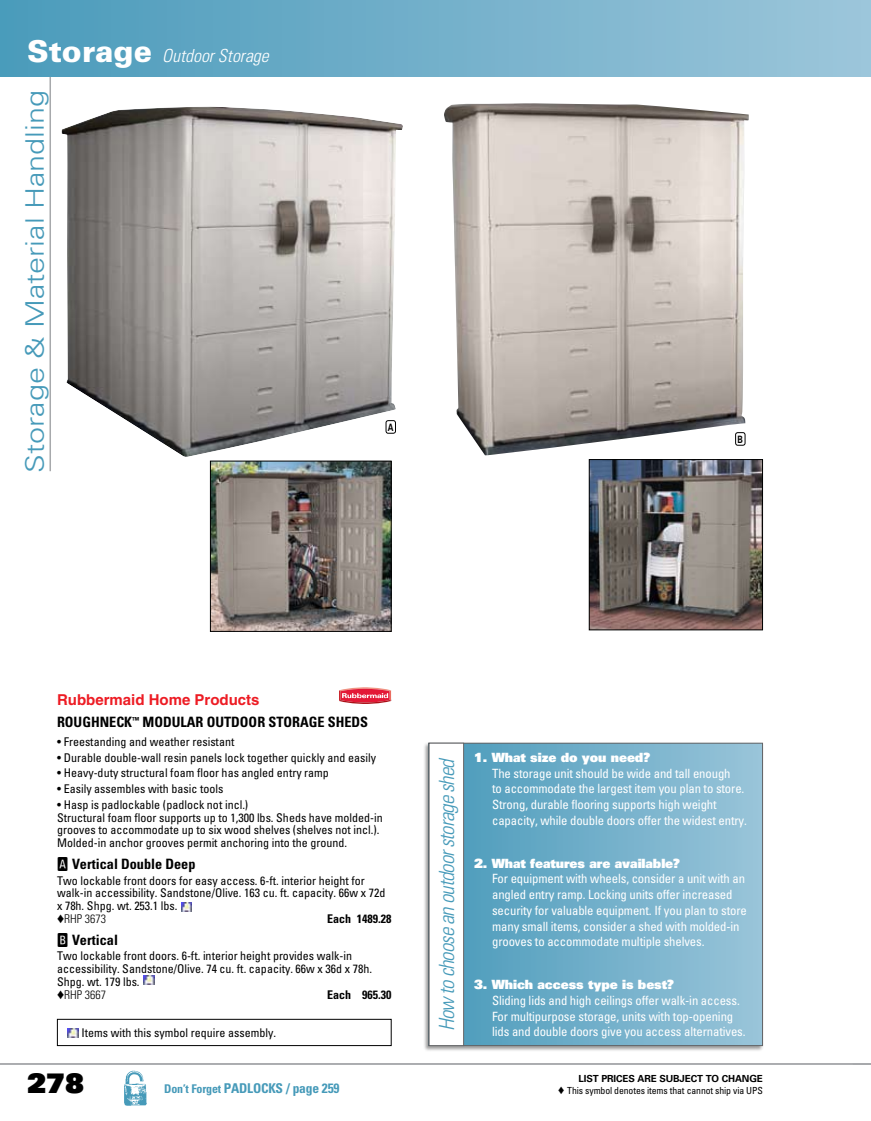
<style>
.page{position:relative;width:871px;height:1121px;background:#fff}
.page>*{position:absolute;margin:0;border:0;box-sizing:border-box;transform-origin:0 0}
.t1{font:27px "Univers LT Std X Black";color:#000}
.t2{font:300 25.5px "Univers LT Std";color:#469ab9;scale:1.2 1}
.t3{font:italic 300 condensed 21px "Univers LT Std";color:#469ab9}
.t4{font:italic 300 condensed 18px "Univers LT Std";color:#fff}
.t5{font:700 15px "Helvetica LT Std";color:#ed1c24}
.t6{font:700 condensed 14.25px "Univers LT Std";color:#000}
.t7{font:700 condensed 13.5px "Univers LT Std";letter-spacing:-.015em;color:#469ab9}
.t8{font:condensed 12.75px/15.8px "Univers LT Std";letter-spacing:-.01em;color:#fff}
.t9{font:condensed 12px/12.8px "Univers LT Std";color:#000}
.t10{font:700 condensed 12px "Univers LT Std";color:#000}
.t11{font:700 10.2px "Univers LT Std";color:#000;scale:.8 1}
.t12{font:condensed 9.75px "Univers LT Std";letter-spacing:-.01em;color:#000}
.t13{font:700 9.75px "Univers LT Std";letter-spacing:-.01em;color:#000}
.s1{font-weight:900;font-style:normal;font-stretch:normal;font-size:30px}
.s2{font-family:"Catalog Bld";font-weight:400;font-stretch:normal;font-size:21px}
.s3{font-weight:300}
.s4{font-size:12px}
.s5{font-family:"Univers LT Std X Black";font-stretch:normal}
</style>
<div class="page">
<hr style="left:50px;top:76px;width:1px;height:395px;background:#a7a9ac">
<div style="left:0;top:0;width:871px;height:76px;background:linear-gradient(to right,#4a9bbb,#9cc6da)"></div>
<img style="left:124px;top:1070px;width:23px;height:36px">
<hr style="left:0;top:1063px;width:871px;height:1px;background:#a7a9ac">
<svg style="left:339px;top:687px;width:52px;height:17px"></svg>
<svg style="left:181px;top:902px;width:11px;height:9px"></svg>
<svg style="left:144px;top:976px;width:10px;height:9px"></svg>
<img style="left:61px;top:106px;width:342px;height:351px">
<img style="left:212px;top:462px;width:178px;height:168px">
<div style="left:210px;top:460px;width:182px;height:172px;border:1px solid #000"></div>
<img style="left:444px;top:103px;width:305px;height:352px">
<img style="left:591px;top:461px;width:170px;height:167px">
<div style="left:589px;top:459px;width:174px;height:171px;border:1px solid #000"></div>
<svg style="left:67px;top:1028px;width:11px;height:9px"></svg>
<div style="left:57px;top:1018px;width:335px;height:28px;border:1px solid #000"></div>
<div style="left:386px;top:420px;width:9px;height:13px;background:#fff;border-radius:2px"></div>
<div style="left:385px;top:420px;width:11px;height:14px;border:1px solid #000;border-radius:2px"></div>
<div style="left:735px;top:432px;width:10px;height:13px;background:#fff;border-radius:2px"></div>
<div style="left:735px;top:432px;width:10px;height:14px;border:1px solid #000;border-radius:2px"></div>
<div style="left:422px;top:741px;width:342px;height:311px;background:#000;opacity:.4"></div>
<svg style="left:464px;top:744px;width:297px;height:300px;background:#73b0ca"></svg>
<div style="left:428px;top:742px;width:335px;height:304px;border:1px solid #636466"></div>
<div style="left:429px;top:743px;width:35px;height:302px;background:#fff"></div>
<div style="left:429px;top:742px;width:35px;height:304px;border:1px solid #636466"></div>
<p class="t4" style="left:27px;top:45px;width:243px"><span class="s1">Storage</span> Outdoor Storage</p>
<p class="t2" style="left:20px;top:473px;width:320px;rotate:-90deg">Storage &amp; Material Handling</p>
<p class="t11" style="left:388px;top:421px;width:9px">A</p>
<p class="t11" style="left:737px;top:433px;width:8px">B</p>
<p class="t5" style="left:57px;top:691px;width:204px">Rubbermaid Home Products</p>
<p class="t6" style="left:57px;top:713px;width:313px">ROUGHNECK<sup>™</sup> MODULAR OUTDOOR STORAGE SHEDS</p>
<p class="t9" style="left:57px;top:735px;width:179px">• Freestanding and weather resistant</p>
<p class="t9" style="left:57px;top:750px;width:321px">• Durable double-wall resin panels lock together quickly and easily</p>
<p class="t9" style="left:57px;top:766px;width:273px">• Heavy-duty structural foam floor has angled entry ramp</p>
<p class="t9" style="left:57px;top:782px;width:168px">• Easily assembles with basic tools</p>
<p class="t9" style="left:57px;top:798px;width:327px">• Hasp is padlockable (padlock not incl.)<br>Structural foam floor supports up to 1,300 lbs. Sheds have molded-in grooves to accommodate up to six wood shelves (shelves not incl.).<br>Molded-in anchor grooves permit anchoring into the ground.</p>
<p class="t6" style="left:57px;top:855px;width:140px"><span class="s2">a</span> Vertical Double Deep</p>
<p class="t9" style="left:57px;top:873px;width:330px">Two lockable front doors for easy access. 6-ft. interior height for walk-in accessibility. Sandstone/Olive. 163 cu. ft. capacity. 66w x 72d x 78h. Shpg. wt. 253.1 lbs.<br>♦<span class="s3">RHP 3673</span></p>
<p class="t10" style="left:327px;top:911px;width:66px">Each 1489.28</p>
<p class="t6" style="left:57px;top:930px;width:62px"><span class="s2">b</span> Vertical</p>
<p class="t9" style="left:57px;top:949px;width:317px">Two lockable front doors. 6-ft. interior height provides walk-in accessibility. Sandstone/Olive. 74 cu. ft. capacity. 66w x 36d x 78h.<br>Shpg. wt. 179 lbs.<br>♦<span class="s3">RHP 3667</span></p>
<p class="t10" style="left:327px;top:987px;width:66px">Each 965.30</p>
<p class="t9" style="left:81px;top:1026px;width:196px">Items with this symbol require assembly.</p>
<p class="t1" style="left:27px;top:1065px;width:59px">278</p>
<p class="t7" style="left:164px;top:1080px;width:177px"><span class="s4">Don’t Forget</span> PADLOCKS / page 259</p>
<p class="t3" style="left:434px;top:1031px;width:275px;rotate:-90deg">How to choose an outdoorstorage shed</p>
<p class="t8" style="left:492px;top:749px;width:256px;text-indent:-18px"><span class="s5">1. What size do you need?<br></span>The storage unit should be wide and tall enough<br>to accommodate the largest item you plan to store.<br>Strong, durable flooring supports high weight capacity, while double doors offer the widest entry.</p>
<p class="t8" style="left:492px;top:855px;width:256px;text-indent:-18px"><span class="s5">2. What features are available?<br></span>For equipment with wheels, consider a unit with an angled entry ramp. Locking units offer increased security for valuable equipment. If you plan to store many small items, consider a shed with molded-in grooves to accommodate multiple shelves.</p>
<p class="t8" style="left:492px;top:976px;width:249px;text-indent:-18px"><span class="s5">3. Which access type is best?<br></span>Sliding lids and high ceilings offer walk-in access.<br>For multipurpose storage, units with top-opening</p>
<p class="t8" style="left:492px;top:1023px;width:255px">lids and double doors give you access alternatives.</p>
<p class="t13" style="left:578px;top:1072px;width:186px">LIST PRICES ARE SUBJECT TO CHANGE</p>
<p class="t12" style="left:558px;top:1083px;width:206px">♦ This symbol denotes items that cannot ship via UPS</p>
</div>
